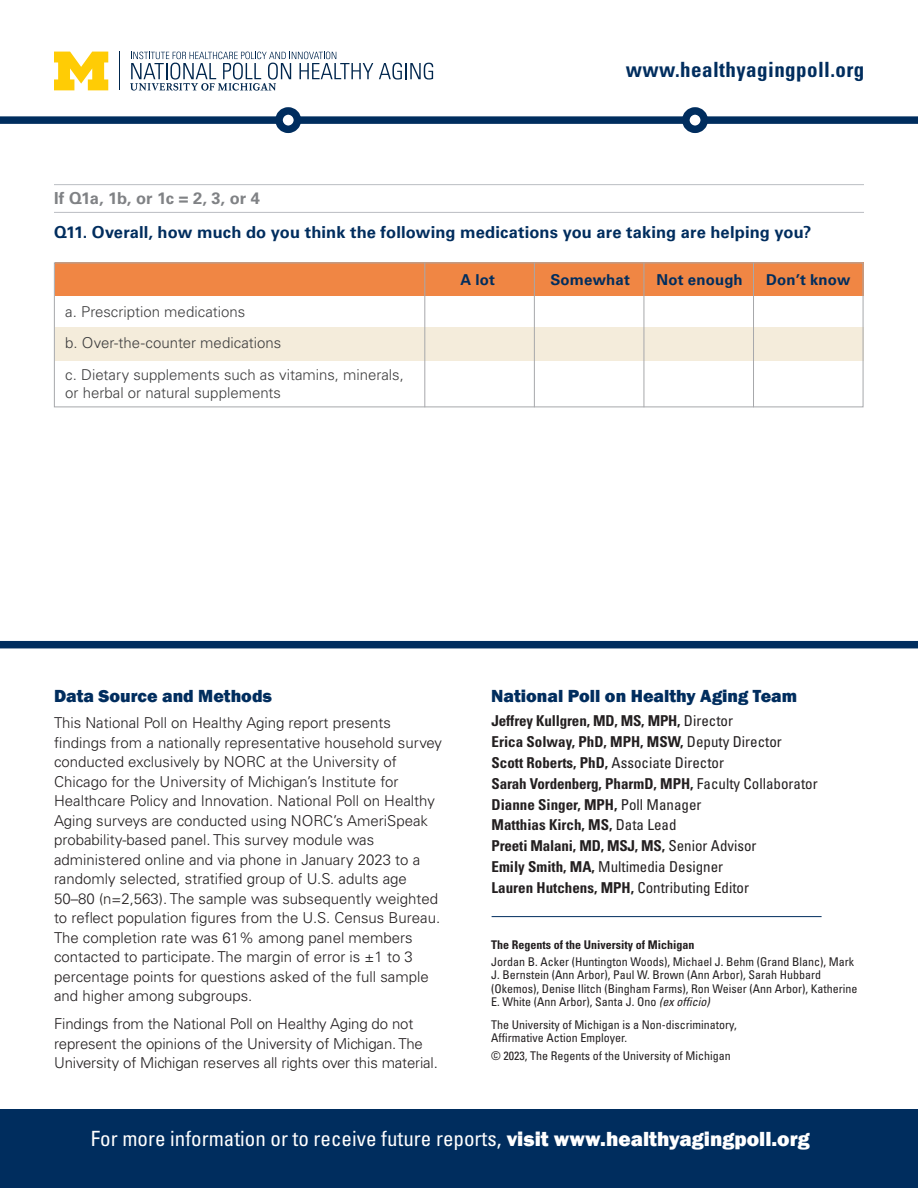
<style>
.page{position:relative;width:918px;height:1188px;background:#fff}
.page>*{position:absolute;margin:0;border:0;box-sizing:border-box;transform-origin:0 0}
.t1{font:condensed 21px "Univers LT Std";color:#fff}
.t2{font:700 condensed 21px "Univers LT Std";letter-spacing:.02em;color:#002d5e}
.t3{font:800 18px "Franklin Gothic";color:#002d5e}
.question{font:700 16.5px "Univers LT Std";letter-spacing:.005em;color:#002d5e}
.ruled_heading{font:700 16.5px "Univers LT Std";letter-spacing:-.025em;color:#808285}
.t4{font:300 15px/19.5px "Univers LT Std";color:#231f20}
.t5{font:700 condensed 15px "Univers LT Std";color:#231f20}
.body_copy{font:300 15px/18px "Univers LT Std";color:#3e3e3f}
.t6{font:condensed 15px "Univers LT Std";color:#231f20}
.body_copy-2{font:700 15px "Univers LT Std";letter-spacing:.01em;color:#002d5e}
.t7{font:condensed 12px/13.5px "Univers LT Std";color:#231f20}
.t8{font:700 condensed 12px "Univers LT Std";color:#231f20}
.s1{font-weight:400}
.s2{font-weight:700}
.s3{font-style:italic}
.s4{font-family:"Franklin Gothic";font-weight:800;font-stretch:normal}
</style>
<div class="page">
<div style="left:0;top:116px;width:918px;height:8px;background:#002d5e"></div>
<div style="left:686px;top:111px;width:18px;height:18px;background:#fff;border-radius:50%"></div>
<div style="left:682px;top:107px;width:26px;height:26px;border:8px solid #002d5e;border-radius:50%"></div>
<div style="left:279px;top:111px;width:18px;height:18px;background:#fff;border-radius:50%"></div>
<div style="left:275px;top:107px;width:26px;height:26px;border:8px solid #002d5e;border-radius:50%"></div>
<hr style="left:119px;top:52px;width:1px;height:38px;background:#00264d">
<svg style="left:54px;top:52px;width:54px;height:38px"></svg>
<svg style="left:130px;top:52px;width:243px;height:39px"></svg>
<svg style="left:379px;top:63px;width:54px;height:17px"></svg>
<div style="left:0;top:641px;width:918px;height:7px;background:#002d5e"></div>
<div style="left:0;top:1109px;width:918px;height:79px;background:#002d5e"></div>
<hr style="left:492px;top:916px;width:330px;height:1px;background:#002d5e">
<hr style="left:54px;top:184px;width:810px;height:1px;background:#babdc2">
<hr style="left:54px;top:212px;width:810px;height:1px;background:#babdc2">
<div style="left:55px;top:327px;width:808px;height:34px;background:#f4ecdb"></div>
<div style="left:55px;top:262px;width:808px;height:34px;background:#f08644"></div>
<div style="left:54px;top:262px;width:809px;height:145px;border:1px solid #a7a8ab"></div>
<hr style="left:424px;top:262px;width:1px;height:145px;background:#a7a8ab">
<hr style="left:753px;top:262px;width:1px;height:145px;background:#a7a8ab">
<hr style="left:644px;top:262px;width:1px;height:145px;background:#a7a8ab">
<hr style="left:534px;top:262px;width:1px;height:145px;background:#a7a8ab">
<h1 class="t2" style="left:626px;top:57px;width:240px">www.healthyagingpoll.org</h1>
<p class="ruled_heading" style="left:54px;top:188px;width:208px">If Q1a, 1b, or 1c = 2, 3, or 4</p>
<p class="question" style="left:54px;top:223px;width:759px">Q11. Overall, how much do you think the following medications you are taking are helping you?</p>
<p class="body_copy-2" style="left:460px;top:271px;width:36px">A lot</p>
<p class="body_copy-2" style="left:551px;top:271px;width:81px">Somewhat</p>
<p class="body_copy-2" style="left:657px;top:271px;width:88px">Not enough</p>
<p class="body_copy-2" style="left:766px;top:271px;width:86px">Don’t know</p>
<p class="body_copy" style="left:65px;top:302px;width:182px">a. Prescription medications</p>
<p class="body_copy" style="left:65px;top:334px;width:218px">b. Over-the-counter medications</p>
<p class="body_copy" style="left:65px;top:365px;width:340px">c. Dietary supplements such as vitamins, minerals, or herbal or natural supplements</p>
<p class="t3" style="left:54px;top:684px;width:220px">Data Source and Methods</p>
<p class="t4" style="left:54px;top:713px;width:390px">This National Poll on Healthy Aging report presents findings from a nationally representative household survey conducted exclusively by NORC at the University of Chicago for the University of Michigan’s Institute for Healthcare Policy and Innovation. National Poll on Healthy Aging surveys are conducted using NORC’s AmeriSpeak probability-based panel. This survey module was administered online and via phone in January 2023 to a randomly selected, stratified group of U.S. adults age 50–80 (n=2,563). The sample was subsequently weighted to reflect population figures from the U.S. Census Bureau.<br>The completion rate was 61% among panel members contacted to participate. The margin of error is ±1 to 3 percentage points for questions asked of the full sample and higher among subgroups.</p>
<p class="t4" style="left:54px;top:1014px;width:386px">Findings from the National Poll on Healthy Aging do not represent the opinions of the University of Michigan. The<br>University of Michigan reserves all rights over this material.</p>
<p class="t3" style="left:491px;top:684px;width:307px">National Poll on Healthy Aging Team</p>
<p class="t5" style="left:492px;top:712px;width:243px">Jeffrey Kullgren, MD, MS, MPH, <span class="s1">Director</span></p>
<p class="t5" style="left:492px;top:733px;width:292px">Erica Solway, PhD, MPH, MSW, <span class="s1">Deputy Director</span></p>
<p class="t5" style="left:492px;top:753px;width:234px">Scott Roberts, PhD, <span class="s1">Associate Director</span></p>
<p class="t5" style="left:492px;top:774px;width:328px">Sarah Vordenberg, PharmD, MPH, <span class="s1">Faculty Collaborator</span></p>
<p class="t5" style="left:492px;top:795px;width:211px">Dianne Singer, MPH, <span class="s1">Poll Manager</span></p>
<p class="t5" style="left:492px;top:816px;width:186px">Matthias Kirch, MS, <span class="s1">Data Lead</span></p>
<p class="t5" style="left:492px;top:837px;width:267px">Preeti Malani, MD, MSJ, MS, <span class="s1">Senior Advisor</span></p>
<p class="t6" style="left:492px;top:857px;width:233px"><span class="s2">Emily Smith, MA,</span> Multimedia Designer</p>
<p class="t5" style="left:492px;top:878px;width:259px">Lauren Hutchens, MPH, <span class="s1">Contributing Editor</span></p>
<p class="t8" style="left:491px;top:937px;width:205px">The Regents of the University of Michigan</p>
<p class="t7" style="left:491px;top:955px;width:368px">Jordan B. Acker (Huntington Woods), Michael J. Behm (Grand Blanc), Mark J. Bernstein (Ann Arbor), Paul W. Brown (Ann Arbor), Sarah Hubbard (Okemos), Denise Ilitch (Bingham Farms), Ron Weiser (Ann Arbor), Katherine E. White (Ann Arbor), Santa J. Ono <span class="s3">(ex officio)</span></p>
<p class="t7" style="left:491px;top:1018px;width:247px">The University of Michigan is a Non-discriminatory,<br>Affirmative Action Employer.</p>
<p class="t7" style="left:491px;top:1049px;width:241px">© 2023, The Regents of the University of Michigan</p>
<p class="t1" style="left:91px;top:1125px;width:720px">For more information or to receive future reports, <span class="s4">visit www.healthyagingpoll.org</span></p>
</div>
